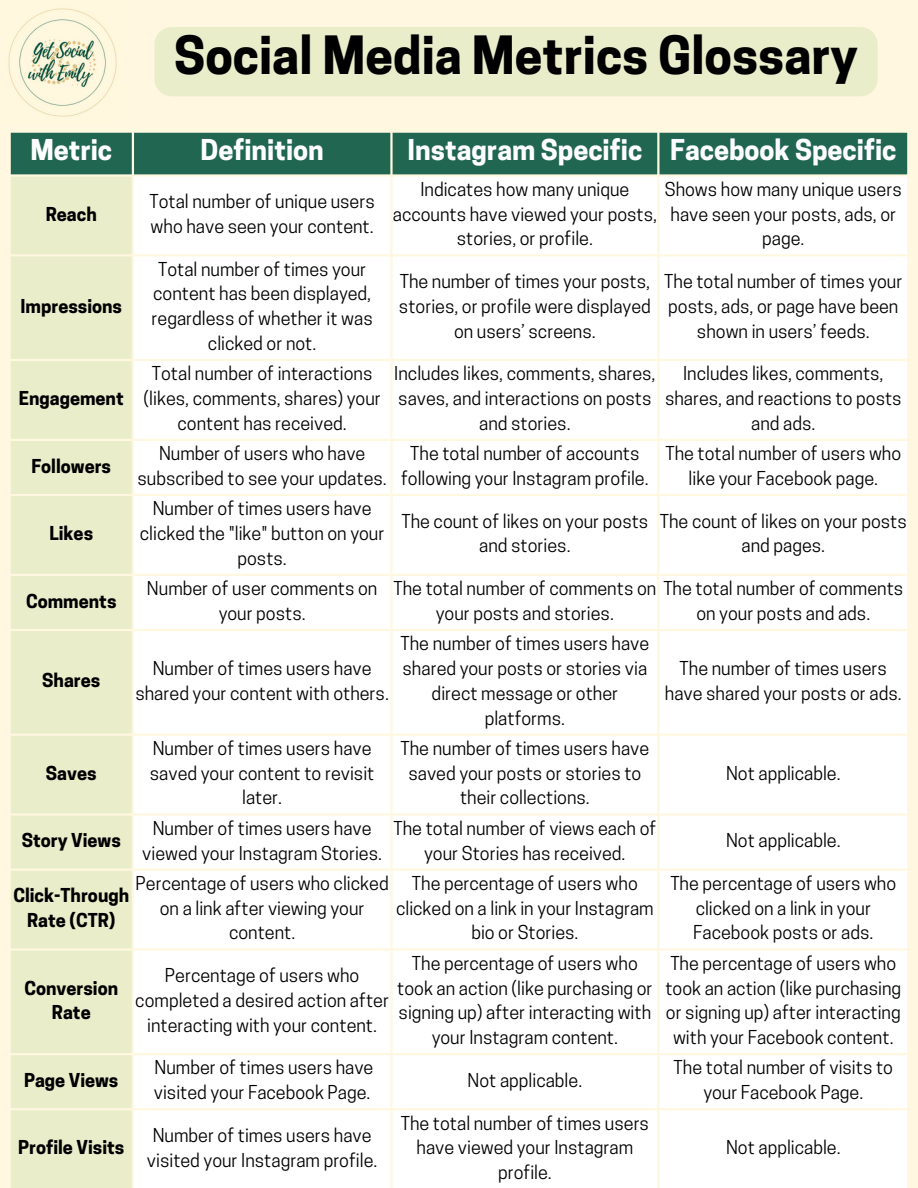
<style>
.page{position:relative;width:918px;height:1188px;background:#fff7e0}
.page>*{position:absolute;margin:0;border:0;box-sizing:border-box;transform-origin:0 0}
.t1{font:700 49.5px "Cooper Hewitt";color:#000}
.t2{font:700 27px "Cooper Hewitt";color:#fff}
.t3{font:18px/24.8px "Cooper Hewitt";color:#000;text-align:center}
.t4{font:700 18px/24.8px "Cooper Hewitt";color:#000;text-align:center}
</style>
<div class="page">
<div style="left:11px;top:133px;width:896px;height:41px;background:#216651"></div>
<div style="left:11px;top:177px;width:121px;height:1011px;background:#e9edc9"></div>
<div style="left:134px;top:177px;width:773px;height:1011px;background:#fff"></div>
<img style="left:8px;top:8px;width:109px;height:109px">
<div style="left:154px;top:27px;width:724px;height:69px;background:#e9edc9"></div>
<p class="t1" style="left:174px;top:37px;width:685px">Social Media Metrics Glossary</p>
<p class="t2" style="left:30px;top:140px;width:83px">Metric</p>
<h1 class="t2" style="left:200px;top:140px;width:125px">Definition</h1>
<p class="t2" style="left:408px;top:140px;width:236px">Instagram Specific</p>
<p class="t2" style="left:670px;top:140px;width:228px">Facebook Specific</p>
<p class="t4" style="left:46px;top:204px;width:53px">Reach</p>
<p class="t4" style="left:20px;top:296px;width:103px">Impressions</p>
<p class="t4" style="left:19px;top:388px;width:107px">Engagement</p>
<p class="t4" style="left:31px;top:456px;width:81px">Followers</p>
<p class="t4" style="left:49px;top:523px;width:45px">Likes</p>
<p class="t4" style="left:26px;top:591px;width:92px">Comments</p>
<p class="t4" style="left:42px;top:670px;width:60px">Shares</p>
<p class="t4" style="left:46px;top:763px;width:52px">Saves</p>
<p class="t4" style="left:22px;top:830px;width:101px">Story Views</p>
<p class="t4" style="left:13px;top:885px;width:117px">Click-Through<br>Rate (CTR)</p>
<p class="t3" style="left:150px;top:191px;width:227px;text-align:left">Total number of unique users who have seen your content.</p>
<p class="t3" style="left:152px;top:259px;width:223px">Total number of times your content has been displayed, regardless of whether it was clicked or not.</p>
<p class="t3" style="left:393px;top:179px;width:266px">Indicates how many unique accounts have viewed your posts, stories, or profile.</p>
<p class="t3" style="left:665px;top:179px;width:238px">Shows how many unique users have seen your posts, ads, or page.</p>
<p class="t3" style="left:399px;top:271px;width:253px">The number of times your posts, stories, or profile were displayed on users’ screens.</p>
<p class="t3" style="left:664px;top:271px;width:240px">The total number of times your posts, ads, or page have been shown in users’ feeds.</p>
<p class="t3" style="left:144px;top:363px;width:239px">Total number of interactions (likes, comments, shares) your content has received.</p>
<p class="t3" style="left:394px;top:363px;width:263px">Includes likes, comments, shares, saves, and interactions on posts and stories.</p>
<p class="t3" style="left:665px;top:363px;width:238px">Includes likes, comments, shares, and reactions to posts and ads.</p>
<p class="t3" style="left:138px;top:443px;width:251px">Number of users who have subscribed to see your updates.</p>
<p class="t3" style="left:401px;top:443px;width:249px">The total number of accounts following your Instagram profile.</p>
<p class="t3" style="left:665px;top:443px;width:237px">The total number of users who like your Facebook page.</p>
<p class="t3" style="left:140px;top:498px;width:246px">Number of times users have clicked the "like" button on your posts.</p>
<p class="t3" style="left:401px;top:511px;width:248px">The count of likes on your posts and stories.</p>
<p class="t3" style="left:660px;top:511px;width:248px">The count of likes on your posts and pages.</p>
<p class="t3" style="left:147px;top:578px;width:232px">Number of user comments on your posts.</p>
<p class="t3" style="left:436px;top:578px;width:469px;text-align:left;text-indent:-42px">The total number of comments on The total number of comments your posts and stories.</p>
<p class="t3" style="left:696px;top:603px;width:175px">on your posts and ads.</p>
<p class="t3" style="left:135px;top:658px;width:255px">Number of times users have shared your content with others.</p>
<p class="t3" style="left:401px;top:633px;width:250px">The number of times users have shared your posts or stories via direct message or other platforms.</p>
<p class="t3" style="left:150px;top:738px;width:226px">Number of times users have saved your content to revisit later.</p>
<p class="t3" style="left:401px;top:738px;width:250px">The number of times users have saved your posts or stories to their collections.</p>
<p class="t3" style="left:142px;top:818px;width:241px">Number of times users have viewed your Instagram Stories.</p>
<p class="t3" style="left:394px;top:818px;width:264px">The total number of views each of your Stories has received.</p>
<p class="t3" style="left:665px;top:658px;width:238px">The number of times users have shared your posts or ads.</p>
<p class="t3" style="left:726px;top:763px;width:116px">Not applicable.</p>
<p class="t3" style="left:726px;top:830px;width:116px">Not applicable.</p>
<p class="t3" style="left:136px;top:873px;width:255px">Percentage of users who clicked on a link after viewing your content.</p>
<p class="t3" style="left:396px;top:873px;width:259px">The percentage of users who clicked on a link in your Instagram bio or Stories.</p>
<p class="t3" style="left:670px;top:873px;width:227px">The percentage of users who clicked on a link in your<br>Facebook posts or ads.</p>
<p class="t4" style="left:24px;top:978px;width:95px">Conversion<br>Rate</p>
<p class="t4" style="left:24px;top:1070px;width:96px">Page Views</p>
<p class="t4" style="left:18px;top:1137px;width:108px">Profile Visits</p>
<p class="t3" style="left:135px;top:965px;width:255px">Percentage of users who completed a desired action after interacting with your content.</p>
<p class="t3" style="left:154px;top:1058px;width:221px;text-align:left">Number of times users have visited your Facebook Page.</p>
<p class="t3" style="left:147px;top:1125px;width:232px">Number of times users have visited your Instagram profile.</p>
<p class="t3" style="left:397px;top:953px;width:257px">The percentage of users who took an action (like purchasing or signing up) after interacting with your Instagram content.</p>
<p class="t3" style="left:665px;top:953px;width:237px">The percentage of users who took an action (like purchasing or signing up) after interacting with your Facebook content.</p>
<p class="t3" style="left:468px;top:1070px;width:116px">Not applicable.</p>
<p class="t3" style="left:401px;top:1113px;width:250px">The total number of times users have viewed your Instagram profile.</p>
<p class="t3" style="left:674px;top:1058px;width:221px">The total number of visits to your Facebook Page.</p>
<p class="t3" style="left:726px;top:1137px;width:116px">Not applicable.</p>
</div>
